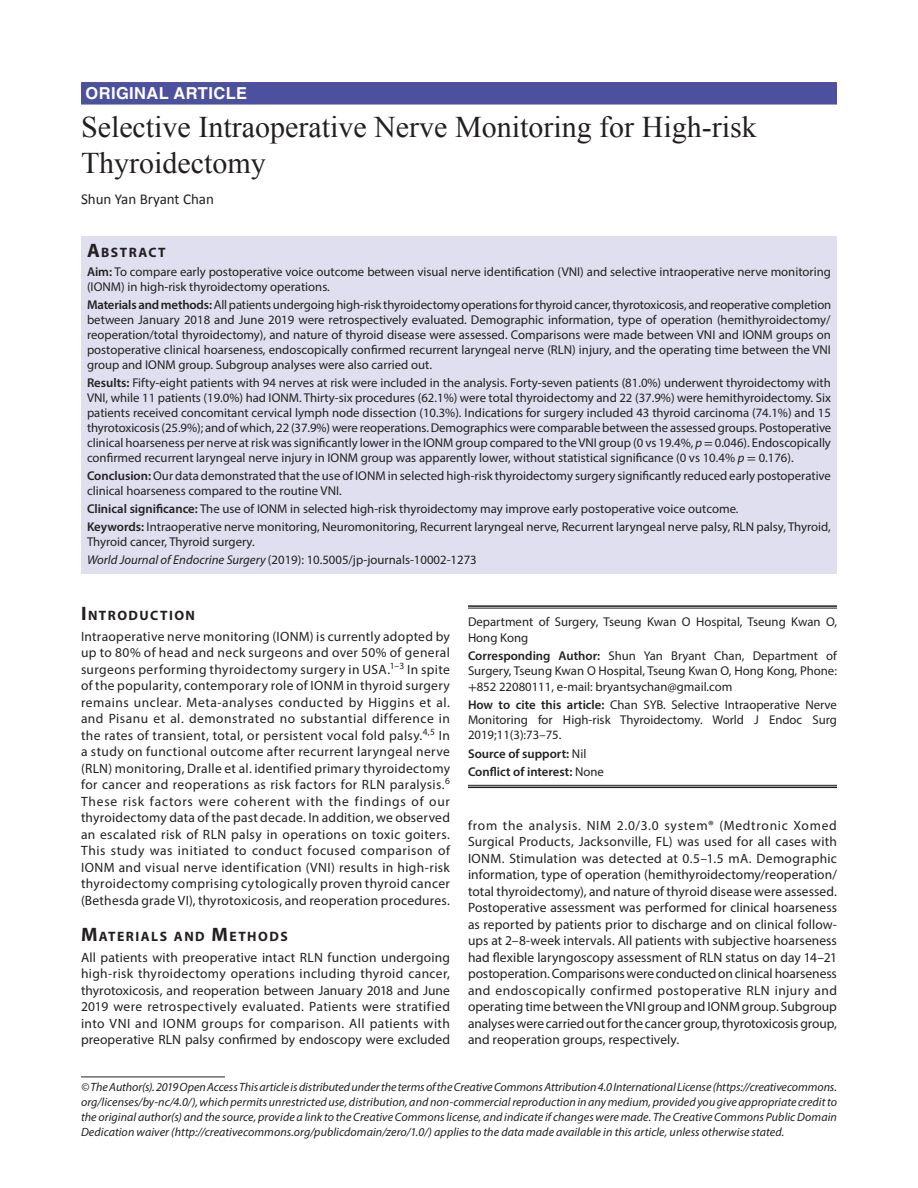
<style>
.page{position:relative;width:918px;height:1188px;background:#fff}
.page>*{position:absolute;margin:0;border:0;box-sizing:border-box;transform-origin:0 0}
.AT{font:30px/36px "Times New Roman";color:#231f20}
.WJOES-ART{font:700 16.5px "Helvetica LT Std";letter-spacing:.025em;color:#fff}
.AU{font:15px "Calibri";color:#231f20}
.AB{font:700 13.65px "Myriad Pro";letter-spacing:.105em;color:#231f20}
.Para-first{font:13.5px/16.5px "Myriad Pro";letter-spacing:.005em;color:#231f20;text-align:justify}
.KW{font:12.75px/15px "Myriad Pro";color:#231f20}
.Cor-Para{font:12.75px/15.3px "Myriad Pro";color:#231f20;text-align:justify}
.JT_DOI{font:12.75px "Myriad Pro";color:#231f20}
.AF-first{font:12.75px/15.3px "Myriad Pro";color:#231f20}
.Aff-foot-last{font:600 12.75px "Myriad Pro";color:#231f20}
.Aff-foot{font:600 12.75px "Myriad Pro";color:#231f20}
.Footnote_Text{font:italic 12px/15px "Myriad Pro";letter-spacing:.005em;color:#231f20;text-align:justify}
.s1{font-size:19.5px}
.s2{font-weight:600}
.s3{font-style:italic}
.s4{font-family:"STIX"}
.s5{font-weight:400}
</style>
<div class="page">
<div style="left:81px;top:82px;width:756px;height:23px;background:#4d4f9f"></div>
<div style="left:81px;top:236px;width:756px;height:26px;background:#dfdfef"></div>
<div style="left:81px;top:261px;width:756px;height:39px;background:#dfdfef"></div>
<div style="left:81px;top:294px;width:756px;height:84px;background:#dfdfef"></div>
<div style="left:81px;top:372px;width:756px;height:99px;background:#dfdfef"></div>
<div style="left:81px;top:465px;width:756px;height:39px;background:#dfdfef"></div>
<div style="left:81px;top:498px;width:756px;height:24px;background:#dfdfef"></div>
<div style="left:81px;top:516px;width:756px;height:39px;background:#dfdfef"></div>
<div style="left:81px;top:549px;width:756px;height:24px;background:#dfdfef"></div>
<hr style="left:468px;top:605px;width:369px;height:2px;background:#231f20">
<hr style="left:468px;top:608px;width:369px;height:1px;background:#231f20">
<hr style="left:468px;top:785px;width:369px;height:1px;background:#231f20">
<hr style="left:468px;top:787px;width:369px;height:1px;background:#231f20">
<hr style="left:81px;top:1077px;width:144px;height:1px;background:#231f20">
<p class="WJOES-ART" style="left:86px;top:83px;width:163px">ORIGINAL ARTICLE</p>
<p class="AT" style="left:81px;top:108px;width:677px">Selective Intraoperative Nerve Monitoring for High-risk<br>Thyroidectomy</p>
<p class="AU" style="left:81px;top:190px;width:135px">Shun Yan Bryant Chan</p>
<p class="AB" style="left:87px;top:243px;width:80px"><span class="s1">A</span>BSTRACT</p>
<p class="KW" style="left:87px;top:264px;width:745px"><span class="s2">Aim:</span> To compare early postoperative voice outcome between visual nerve identification (VNI) and selective intraoperative nerve monitoring (IONM) in high-risk thyroidectomy operations.</p>
<p class="KW" style="left:87px;top:297px;width:746px;text-align:justify"><span class="s2">Materials and methods:</span> All patients undergoing high-risk thyroidectomy operations for thyroid cancer, thyrotoxicosis, and reoperative completion between January 2018 and June 2019 were retrospectively evaluated. Demographic information, type of operation (hemithyroidectomy/ reoperation/total thyroidectomy), and nature of thyroid disease were assessed. Comparisons were made between VNI and IONM groups on postoperative clinical hoarseness, endoscopically confirmed recurrent laryngeal nerve (RLN) injury, and the operating time between the VNI group and IONM group. Subgroup analyses were also carried out.</p>
<p class="KW" style="left:87px;top:375px;width:746px;text-align:justify"><span class="s2">Results:</span> Fifty-eight patients with 94 nerves at risk were included in the analysis. Forty-seven patients (81.0%) underwent thyroidectomy with VNI, while 11 patients (19.0%) had IONM. Thirty-six procedures (62.1%) were total thyroidectomy and 22 (37.9%) were hemithyroidectomy. Six patients received concomitant cervical lymph node dissection (10.3%). Indications for surgery included 43 thyroid carcinoma (74.1%) and 15 thyrotoxicosis (25.9%); and of which, 22 (37.9%) were reoperations. Demographics were comparable between the assessed groups. Postoperative clinical hoarseness per nerve at risk was significantly lower in the IONM group compared to the VNI group (0 vs 19.4%, <span class="s3">p</span> <span class="s4">=</span> 0.046). Endoscopically confirmed recurrent laryngeal nerve injury in IONM group was apparently lower, without statistical significance (0 vs 10.4% <span class="s3">p</span> <span class="s4">=</span> 0.176).</p>
<p class="KW" style="left:87px;top:468px;width:746px"><span class="s2">Conclusion:</span> Our data demonstrated that the use of IONM in selected high-risk thyroidectomy surgery significantly reduced early postoperative clinical hoarseness compared to the routine VNI.</p>
<p class="KW" style="left:87px;top:501px;width:653px"><span class="s2">Clinical significance:</span> The use of IONM in selected high-risk thyroidectomy may improve early postoperative voice outcome.</p>
<p class="KW" style="left:87px;top:519px;width:745px"><span class="s2">Keywords:</span> Intraoperative nerve monitoring, Neuromonitoring, Recurrent laryngeal nerve, Recurrent laryngeal nerve palsy, RLN palsy, Thyroid,<br>Thyroid cancer, Thyroid surgery.</p>
<p class="JT_DOI" style="left:87px;top:552px;width:391px"><span class="s3">World Journal of Endocrine Surgery</span> (2019): 10.5005/jp-journals-10002-1273</p>
<h1 class="AB" style="left:81px;top:606px;width:116px"><span class="s1">I</span>NTRODUCTION</h1>
<p class="Para-first" style="left:81px;top:628px;width:371px">Intraoperative nerve monitoring (IONM) is currently adopted by up to 80% of head and neck surgeons and over 50% of general surgeons performing thyroidectomy surgery in USA.<sup>1–3</sup> In spite of the popularity, contemporary role of IONM in thyroid surgery remains unclear. Meta-analyses conducted by Higgins et al. and Pisanu et al. demonstrated no substantial difference in the rates of transient, total, or persistent vocal fold palsy.<sup>4,5</sup> In a study on functional outcome after recurrent laryngeal nerve (RLN) monitoring, Dralle et al. identified primary thyroidectomy for cancer and reoperations as risk factors for RLN paralysis.<sup>6<br></sup>These risk factors were coherent with the findings of our thyroidectomy data of the past decade. In addition, we observed an escalated risk of RLN palsy in operations on toxic goiters.<br>This study was initiated to conduct focused comparison of IONM and visual nerve identification (VNI) results in high-risk thyroidectomy comprising cytologically proven thyroid cancer (Bethesda grade VI), thyrotoxicosis, and reoperation procedures.</p>
<h1 class="AB" style="left:81px;top:927px;width:208px"><span class="s1">M</span>ATERIALS AND <span class="s1">M</span>ETHODS</h1>
<p class="Para-first" style="left:81px;top:949px;width:371px">All patients with preoperative intact RLN function undergoing high-risk thyroidectomy operations including thyroid cancer, thyrotoxicosis, and reoperation between January 2018 and June 2019 were retrospectively evaluated. Patients were stratified into VNI and IONM groups for comparison. All patients with preoperative RLN palsy confirmed by endoscopy were excluded</p>
<p class="AF-first" style="left:468px;top:614px;width:371px">Department of Surgery, Tseung Kwan O Hospital, Tseung Kwan O,<br>Hong Kong</p>
<p class="Cor-Para" style="left:468px;top:648px;width:371px"><span class="s2">Corresponding Author:</span> Shun Yan Bryant Chan, Department of Surgery, Tseung Kwan O Hospital, Tseung Kwan O, Hong Kong, Phone: <span class="s4">+</span>852 22080111, e-mail: bryantsychan@gmail.com</p>
<p class="Cor-Para" style="left:468px;top:697px;width:371px"><span class="s2">How to cite this article:</span> Chan SYB. Selective Intraoperative Nerve Monitoring for High-risk Thyroidectomy. World J Endoc Surg 2019;11(3):73–75.</p>
<p class="Aff-foot" style="left:468px;top:745px;width:120px">Source of support: <span class="s5">Nil</span></p>
<p class="Aff-foot-last" style="left:468px;top:764px;width:137px">Conflict of interest: <span class="s5">None</span></p>
<p class="Para-first" style="left:468px;top:817px;width:371px">from the analysis. NIM 2.0/3.0 system® (Medtronic Xomed Surgical Products, Jacksonville, FL) was used for all cases with IONM. Stimulation was detected at 0.5–1.5 mA. Demographic information, type of operation (hemithyroidectomy/reoperation/ total thyroidectomy), and nature of thyroid disease were assessed.<br>Postoperative assessment was performed for clinical hoarseness as reported by patients prior to discharge and on clinical follow&shy;ups at 2–8-week intervals. All patients with subjective hoarseness had flexible laryngoscopy assessment of RLN status on day 14–21 postoperation. Comparisons were conducted on clinical hoarseness and endoscopically confirmed postoperative RLN injury and operating time between the VNI group and IONM group. Subgroup analyses were carried out for the cancer group, thyrotoxicosis group, and reoperation groups, respectively.</p>
<p class="Footnote_Text" style="left:81px;top:1079px;width:758px">© The Author(s). 2019 Open Access This article is distributed under the terms of the Creative Commons Attribution 4.0 International License (https://creativecommons. org/licenses/by-nc/4.0/), which permits unrestricted use, distribution, and non-commercial reproduction in any medium, provided you give appropriate credit to the original author(s) and the source, provide a link to the Creative Commons license, and indicate if changes were made. The Creative Commons Public Domain Dedication waiver (http://creativecommons.org/publicdomain/zero/1.0/) applies to the data made available in this article, unless otherwise stated.</p>
</div>
